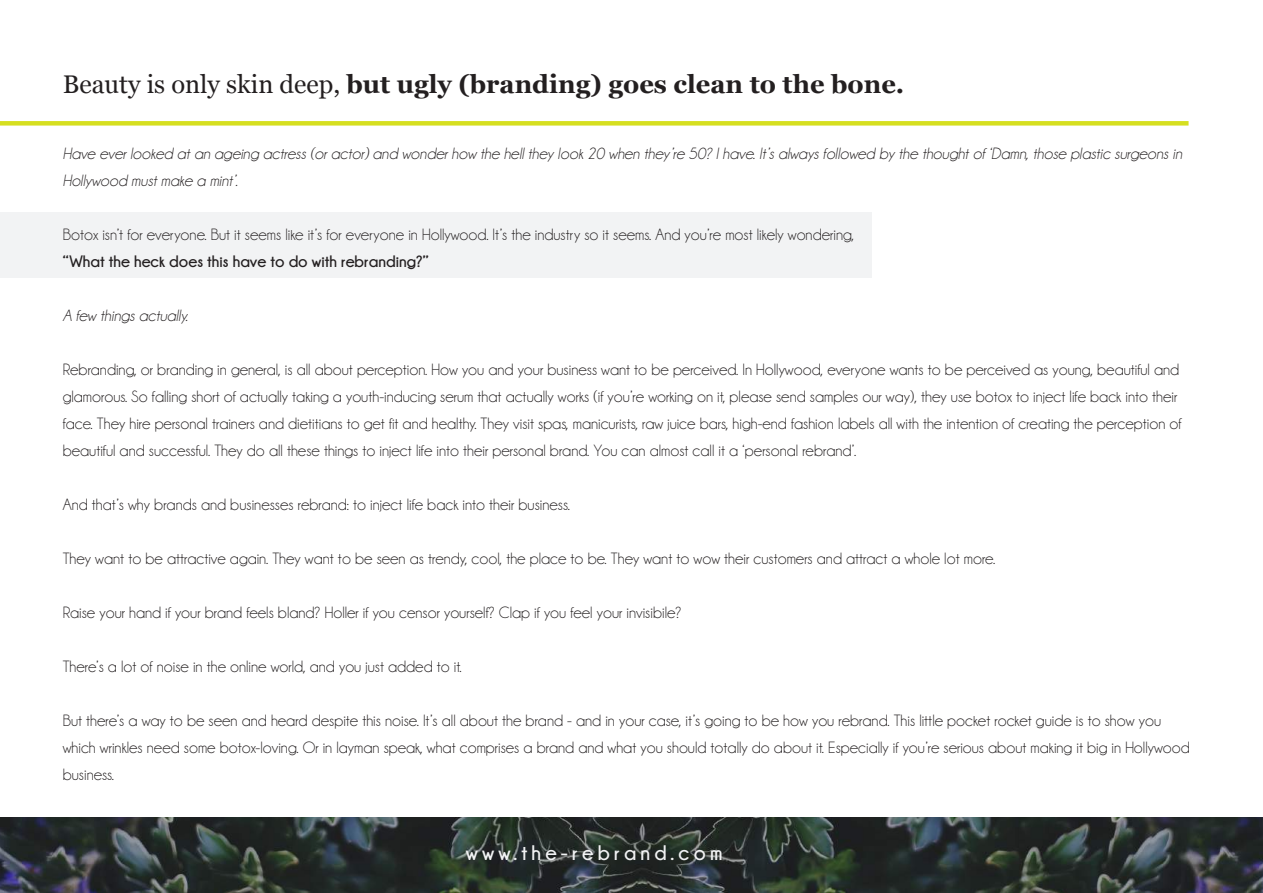
<style>
.page{position:relative;width:1263px;height:893px;background:#fff}
.page>*{position:absolute;margin:0;border:0;box-sizing:border-box;transform-origin:0 0}
.t1{font:700 25.5px "Georgia";color:#231f20}
.t2{font:700 21px "Champagne&Limousines";letter-spacing:.2em;color:#f2f3f4}
.t3{font:16.5px/27px "Champagne&Limousines";color:#231f20}
.t4{font:italic 16.5px/27px "Champagne&Limousines";color:#231f20}
.t5{font:700 16.5px "Champagne&Limousines";color:#231f20}
.s1{font-weight:400}
</style>
<div class="page">
<div style="left:0;top:121px;width:1188px;height:5px;background:#d6df20"></div>
<img style="left:0;top:817px;width:1263px;height:76px">
<div style="left:0;top:213px;width:872px;height:65px;background:#f2f3f4"></div>
<h1 class="t1" style="left:63px;top:65px;width:843px"><span class="s1">Beauty is only skin deep,</span> but ugly (branding) goes clean to the bone.</h1>
<p class="t4" style="left:63px;top:140px;width:1121px">Have ever looked at an ageing actress (or actor) and wonder how the hell they look 20 when they r e’ 50? I have s’I t. always followed by the thought of ‘Damn, those plastic surgeons in<br>Hollywood must make a mint .‘</p>
<p class="t3" style="left:63px;top:221px;width:793px">Botox isnt’ for everyone. But it seems like s’i t for everyone in Hollywood s’I t. the industry so it seems. And you r e’ most likely wondering,</p>
<p class="t5" style="left:63px;top:252px;width:367px">“What the heck does this have to do with rebranding “?</p>
<p class="t4" style="left:63px;top:302px;width:126px">A few things actually.</p>
<p class="t3" style="left:63px;top:356px;width:1120px">Rebranding, or branding in general is, all about perception. How you and your business want to be perceived In. Hollywood, everyone wants to be perceived as young, beautiful and glamorous. So falling short of actually taking a youth-inducing serum that actually works (if you r e’ working on ,i t please send samples our way ,) they use botox to inject life back into their face. They hire personal trainers and dietitians to get fit and healthy. They visit spas, manicurists, raw juice bars, high-end fashion labels all with the intention of creating the perception of beautiful and successful. They do all these things to inject life into their personal brand. You can almost call ait ‘personal rebrand .‘</p>
<p class="t3" style="left:63px;top:491px;width:509px">And that s’ why brands and businesses rebrand to: inject life back into their business.</p>
<p class="t3" style="left:63px;top:545px;width:934px">They want to be attractive again. They want to be seen as trendy, cool, the place to be. They want to wow their customers and attract a whole lot more.</p>
<p class="t3" style="left:63px;top:599px;width:620px">Raise your hand if your brand feels bland? Holler if you censor yourself? Clap if you feel your invisibile?</p>
<p class="t3" style="left:63px;top:653px;width:400px">There as’ lot of noise in the online world, and you just added to .i t</p>
<p class="t3" style="left:63px;top:707px;width:1128px">But there as’ way to be seen and heard despite this noise s’I t. all about the brand - and in your case s’i t, going to be how you rebrand. This little pocket rocket guide tois show you which wrinkles need some botox-loving. Or in layman speak, what comprises a brand and what you should totally do about .i t Especially if you r e’ serious about making it big in Hollywood business.</p>
<p class="t2" style="left:466px;top:841px;width:258px">www.the-rebrand.com</p>
</div>
